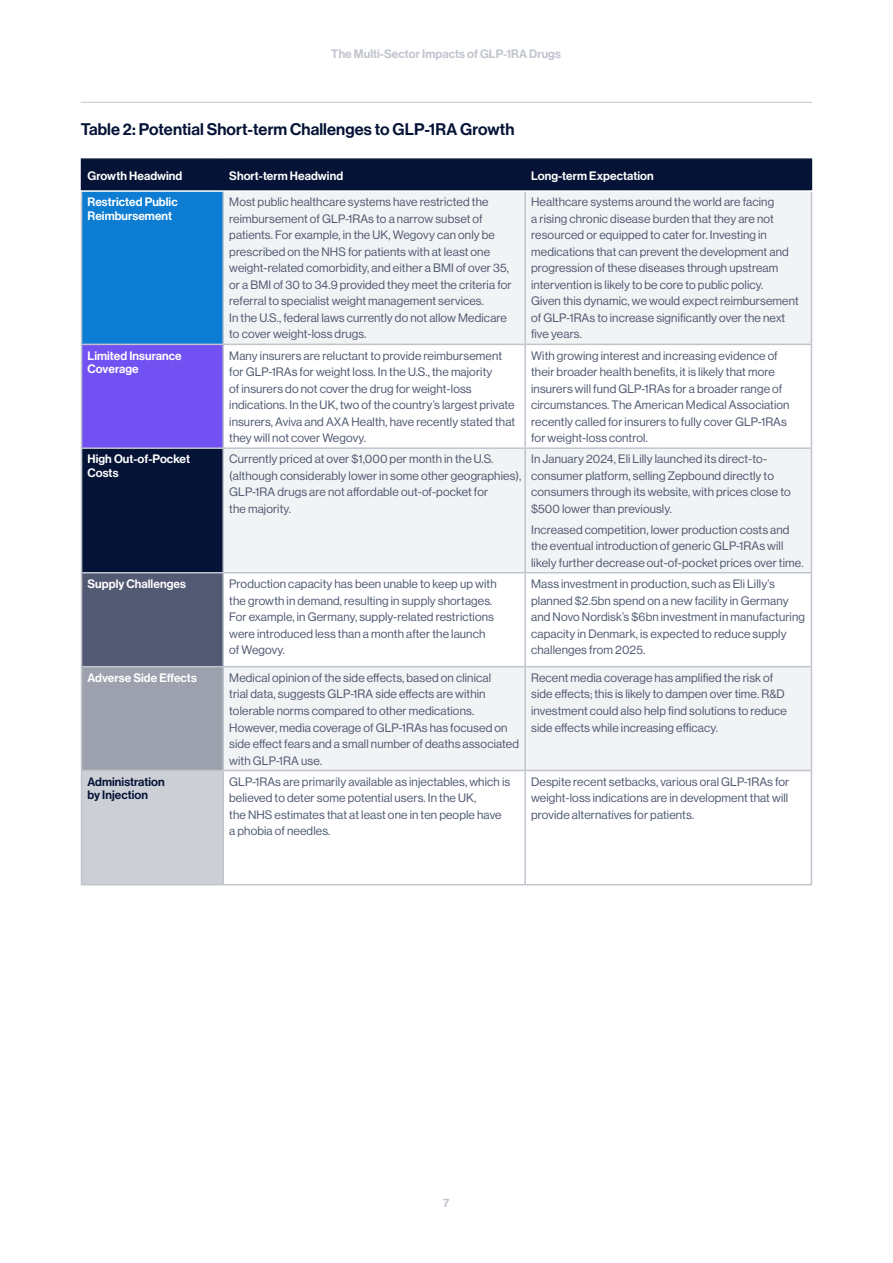
<style>
.page{position:relative;width:893px;height:1263px;background:#fff}
.page>*{position:absolute;margin:0;border:0;box-sizing:border-box;transform-origin:0 0}
.t1{font:16.5px "N Haas Grotesk DS Pro 65 Md";letter-spacing:.005em;color:#051336}
.t2{font:12px/16.5px "N Haas Grotesk DS Pro 55 Rg";letter-spacing:.01em;color:#505a72}
.t3{font:12px/13.5px "N Haas Grotesk DS Pro 65 Md";letter-spacing:.005em;color:#fff}
.t4{font:12px "N Haas Grotesk DS Pro 65 Md";letter-spacing:.005em;color:#c0c4cd}
.t5{font:12px/13.5px "N Haas Grotesk DS Pro 65 Md";letter-spacing:.005em;color:#051336}
</style>
<div class="page">
<hr style="left:81px;top:102px;width:731px;height:1px;background:#c0c4cd">
<div style="left:82px;top:160px;width:729px;height:412px;background:#051336"></div>
<div style="left:82px;top:191px;width:141px;height:153px;background:#0d7dd4"></div>
<svg style="left:224px;top:192px;width:587px;height:578px;fill:#f2f3f5"></svg>
<div style="left:82px;top:344px;width:141px;height:104px;background:#7251f3"></div>
<svg style="left:224px;top:345px;width:587px;height:102px"></svg>
<div style="left:82px;top:573px;width:141px;height:94px;background:#525973"></div>
<div style="left:82px;top:667px;width:141px;height:103px;background:#9ca1ad"></div>
<div style="left:82px;top:770px;width:141px;height:115px;background:#cccfd6"></div>
<hr style="left:81px;top:192px;width:1px;height:152px;background:#c0c4cd">
<hr style="left:81px;top:344px;width:141px;height:1px;background:#c0c4cd">
<hr style="left:81px;top:345px;width:1px;height:102px;background:#c0c4cd">
<hr style="left:222px;top:345px;width:2px;height:102px;background:#c0c4cd">
<hr style="left:524px;top:345px;width:2px;height:102px;background:#c0c4cd">
<hr style="left:811px;top:345px;width:1px;height:102px;background:#c0c4cd">
<hr style="left:81px;top:447px;width:143px;height:2px;background:#c0c4cd">
<hr style="left:81px;top:449px;width:1px;height:123px;background:#c0c4cd">
<hr style="left:81px;top:572px;width:143px;height:1px;background:#c0c4cd">
<hr style="left:81px;top:573px;width:1px;height:93px;background:#c0c4cd">
<hr style="left:222px;top:573px;width:2px;height:93px;background:#c0c4cd">
<hr style="left:524px;top:573px;width:2px;height:93px;background:#c0c4cd">
<hr style="left:811px;top:573px;width:1px;height:93px;background:#c0c4cd">
<hr style="left:81px;top:666px;width:141px;height:1px;background:#c0c4cd">
<hr style="left:81px;top:667px;width:1px;height:103px;background:#c0c4cd">
<hr style="left:81px;top:770px;width:141px;height:1px;background:#c0c4cd">
<hr style="left:81px;top:771px;width:1px;height:113px;background:#c0c4cd">
<hr style="left:222px;top:771px;width:2px;height:113px;background:#c0c4cd">
<hr style="left:524px;top:771px;width:2px;height:113px;background:#c0c4cd">
<hr style="left:811px;top:771px;width:1px;height:113px;background:#c0c4cd">
<hr style="left:81px;top:884px;width:142px;height:1px;background:#c0c4cd">
<hr style="left:223px;top:884px;width:302px;height:1px;background:#c0c4cd">
<hr style="left:525px;top:884px;width:287px;height:1px;background:#c0c4cd">
<hr style="left:222px;top:447px;width:303px;height:2px;background:#c0c4cd">
<hr style="left:222px;top:449px;width:2px;height:123px;background:#c0c4cd">
<hr style="left:525px;top:447px;width:287px;height:2px;background:#c0c4cd">
<hr style="left:524px;top:449px;width:2px;height:123px;background:#c0c4cd">
<hr style="left:811px;top:449px;width:1px;height:123px;background:#c0c4cd">
<hr style="left:222px;top:572px;width:303px;height:1px;background:#c0c4cd">
<hr style="left:525px;top:572px;width:287px;height:1px;background:#c0c4cd">
<hr style="left:525px;top:666px;width:287px;height:1px;background:#c0c4cd">
<hr style="left:811px;top:667px;width:1px;height:103px;background:#c0c4cd">
<hr style="left:525px;top:770px;width:287px;height:1px;background:#c0c4cd">
<hr style="left:222px;top:192px;width:2px;height:152px;background:#c0c4cd">
<hr style="left:524px;top:192px;width:2px;height:152px;background:#c0c4cd">
<hr style="left:811px;top:192px;width:1px;height:152px;background:#c0c4cd">
<hr style="left:222px;top:344px;width:303px;height:1px;background:#c0c4cd">
<hr style="left:525px;top:344px;width:287px;height:1px;background:#c0c4cd">
<hr style="left:222px;top:666px;width:303px;height:1px;background:#c0c4cd">
<hr style="left:222px;top:667px;width:2px;height:103px;background:#c0c4cd">
<hr style="left:524px;top:667px;width:2px;height:103px;background:#c0c4cd">
<hr style="left:222px;top:770px;width:303px;height:1px;background:#c0c4cd">
<hr style="left:81px;top:158px;width:142px;height:2px;background:#051336">
<hr style="left:81px;top:160px;width:1px;height:30px;background:#051336">
<hr style="left:223px;top:158px;width:302px;height:2px;background:#051336">
<hr style="left:222px;top:160px;width:2px;height:30px;background:#051336">
<hr style="left:525px;top:158px;width:287px;height:2px;background:#051336">
<hr style="left:524px;top:160px;width:2px;height:30px;background:#051336">
<hr style="left:811px;top:160px;width:1px;height:30px;background:#051336">
<hr style="left:81px;top:190px;width:142px;height:2px;background:#fff">
<hr style="left:223px;top:190px;width:302px;height:2px;background:#fff">
<hr style="left:525px;top:190px;width:287px;height:2px;background:#fff">
<p class="t4" style="left:331px;top:47px;width:231px">The Multi-Sector Impacts of GLP-1RA Drugs</p>
<h1 class="t1" style="left:81px;top:119px;width:435px">Table 2: Potential Short-term Challenges to GLP-1RA Growth</h1>
<p class="t3" style="left:88px;top:169px;width:96px">Growth Headwind</p>
<p class="t3" style="left:229px;top:169px;width:115px">Short-term Headwind</p>
<p class="t3" style="left:531px;top:169px;width:124px">Long-term Expectation</p>
<p class="t3" style="left:88px;top:196px;width:92px">Restricted Public<br>Reimbursement</p>
<p class="t2" style="left:229px;top:194px;width:284px">Most public healthcare systems have restricted the reimbursement of GLP-1RAs to a narrow subset of patients. For example, in the UK, Wegovy can only be prescribed on the NHS for patients with at least one weight-related comorbidity, and either a BMI of over 35, or a BMI of 30 to 34.9 provided they meet the criteria for referral to specialist weight management services.<br>In the U.S., federal laws currently do not allow Medicare to cover weight-loss drugs.</p>
<p class="t2" style="left:531px;top:194px;width:269px">Healthcare systems around the world are facing<br>a rising chronic disease burden that they are not resourced or equipped to cater for. Investing in medications that can prevent the development and progression of these diseases through upstream intervention is likely to be core to public policy.<br>Given this dynamic, we would expect reimbursement of GLP-1RAs to increase significantly over the next five years.</p>
<p class="t3" style="left:88px;top:349px;width:96px">Limited Insurance<br>Coverage</p>
<p class="t2" style="left:229px;top:347px;width:287px">Many insurers are reluctant to provide reimbursement for GLP-1RAs for weight loss. In the U.S., the majority<br>of insurers do not cover the drug for weight-loss indications. In the UK, two of the country’s largest private insurers, Aviva and AXA Health, have recently stated that they will not cover Wegovy.</p>
<p class="t2" style="left:531px;top:347px;width:260px">With growing interest and increasing evidence of their broader health benefits, it is likely that more insurers will fund GLP-1RAs for a broader range of circumstances. The American Medical Association recently called for insurers to fully cover GLP-1RAs for weight-loss control.</p>
<p class="t3" style="left:88px;top:453px;width:104px">High Out-of-Pocket<br>Costs</p>
<p class="t2" style="left:229px;top:451px;width:294px">Currently priced at over $1,000 per month in the U.S. (although considerably lower in some other geographies), GLP-1RA drugs are not affordable out-of-pocket for<br>the majority.</p>
<p class="t2" style="left:531px;top:451px;width:261px">In January 2024, Eli Lilly launched its direct-to&shy;consumer platform, selling Zepbound directly to consumers through its website, with prices close to $500 lower than previously.</p>
<p class="t2" style="left:531px;top:521px;width:274px">Increased competition, lower production costs and the eventual introduction of generic GLP-1RAs will likely further decrease out-of-pocket prices over time.</p>
<p class="t3" style="left:88px;top:577px;width:100px">Supply Challenges</p>
<p class="t2" style="left:229px;top:576px;width:269px">Production capacity has been unable to keep up with the growth in demand, resulting in supply shortages.<br>For example, in Germany, supply-related restrictions were introduced less than a month after the launch of Wegovy.</p>
<p class="t2" style="left:531px;top:576px;width:275px">Mass investment in production, such as Eli Lilly’s planned $2.5bn spend on a new facility in Germany and Novo Nordisk’s $6bn investment in manufacturing capacity in Denmark, is expected to reduce supply challenges from 2025.</p>
<p class="t3" style="left:88px;top:671px;width:111px">Adverse Side Effects</p>
<p class="t2" style="left:229px;top:670px;width:291px">Medical opinion of the side effects, based on clinical<br>trial data, suggests GLP-1RA side effects are within tolerable norms compared to other medications.<br>However, media coverage of GLP-1RAs has focused on side effect fears and a small number of deaths associated with GLP-1RA use.</p>
<p class="t2" style="left:531px;top:670px;width:257px">Recent media coverage has amplified the risk of side effects; this is likely to dampen over time. R&amp;D investment could also help find solutions to reduce side effects while increasing efficacy.</p>
<p class="t5" style="left:88px;top:775px;width:79px">Administration by Injection</p>
<p class="t2" style="left:229px;top:773px;width:282px">GLP-1RAs are primarily available as injectables, which is believed to deter some potential users. In the UK,<br>the NHS estimates that at least one in ten people have a phobia of needles.</p>
<p class="t2" style="left:531px;top:773px;width:260px;text-align:justify">Despite recent setbacks, various oral GLP-1RAs for weight-loss indications are in development that will provide alternatives for patients.</p>
<p class="t4" style="left:443px;top:1196px;width:8px">7</p>
</div>
